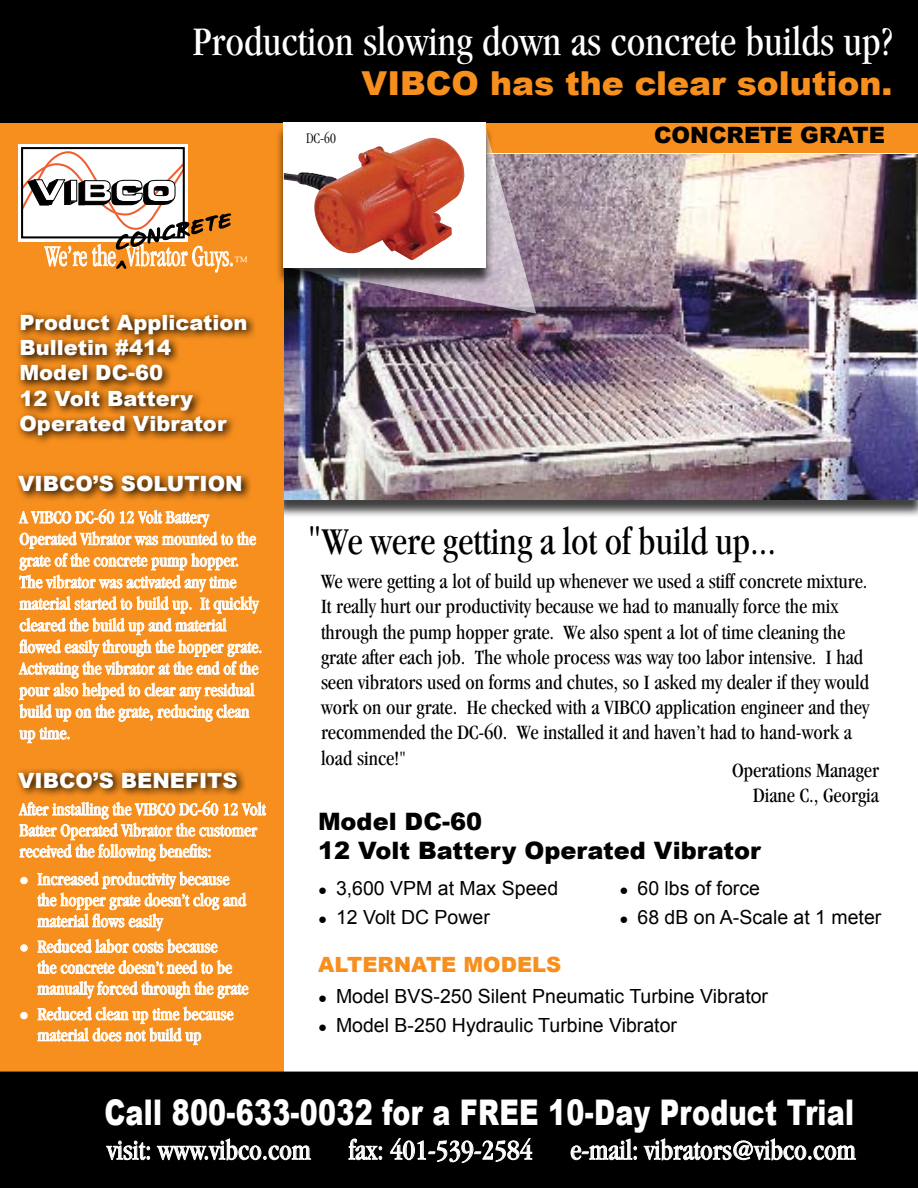
<style>
.page{position:relative;width:918px;height:1188px;background:#fff}
.page>*{position:absolute;margin:0;border:0;box-sizing:border-box;transform-origin:0 0}
.t1{font:condensed 42px "Garamond";color:#fff}
.t2{font:condensed 39.15px "Garamond";color:#000}
.t3{font:900 35.4px "Arial";letter-spacing:.01em;color:#fff;scale:.76 1}
.t4{font:900 33px "Arial";color:#f78f1e}
.t5{font:300 condensed 30px "Garamond";color:#fff;scale:.8 1}
.t6{font:condensed 28.5px "Garamond";color:#fff}
.t7{font:900 24px/28.8px "Arial";color:#000}
.t8{font:900 22.5px "Arial";color:#000}
.t9{font:condensed 21px/25.2px "Garamond";color:#000}
.t10{font:900 21px/25.2px "Arial";color:#fff}
.t11{font:900 21px "Arial";color:#f78f1e}
.t12{font:19.5px "Arial";color:#000}
.t13{font:condensed 18px/21.6px "Garamond";color:#fff}
.t14{font:15px "Annifont";color:#000}
.t15{font:300 condensed 15px "Garamond";color:#000}
.s1{font-size:15px}
.s2{font-family:"Arial";font-stretch:normal;font-size:15px}
.s3{font-size:43.5px}
</style>
<div class="page">
<div style="left:272px;top:156px;width:646px;height:362px;background:#000;opacity:.75"></div>
<img style="left:284px;top:154px;width:634px;height:345px">
<div style="left:0;top:116px;width:284px;height:968px;background:#f78f1e"></div>
<div style="left:0;top:1072px;width:918px;height:116px;background:#000"></div>
<svg style="left:106px;top:1140px;width:44px;height:20px"></svg>
<svg style="left:156px;top:1138px;width:155px;height:23px;background:#3e3e3e"></svg>
<svg style="left:348px;top:1138px;width:34px;height:22px"></svg>
<svg style="left:390px;top:1138px;width:143px;height:25px;background:#3b3b3b"></svg>
<svg style="left:570px;top:1138px;width:67px;height:22px"></svg>
<svg style="left:643px;top:1138px;width:213px;height:23px;background:#434343"></svg>
<svg style="left:17px;top:472px;width:234px;height:28px"></svg>
<svg style="left:18px;top:509px;width:244px;height:235px"></svg>
<svg style="left:17px;top:768px;width:228px;height:28px"></svg>
<svg style="left:18px;top:801px;width:249px;height:61px"></svg>
<svg style="left:20px;top:876px;width:8px;height:9px"></svg>
<svg style="left:37px;top:871px;width:210px;height:83px"></svg>
<svg style="left:20px;top:944px;width:8px;height:8px"></svg>
<svg style="left:37px;top:960px;width:195px;height:15px"></svg>
<svg style="left:37px;top:981px;width:212px;height:18px"></svg>
<svg style="left:20px;top:1011px;width:8px;height:9px"></svg>
<svg style="left:37px;top:1006px;width:197px;height:39px"></svg>
<div style="left:18px;top:144px;width:170px;height:98px;background:#fff"></div>
<div style="left:21px;top:147px;width:164px;height:91px;border:2px solid #000"></div>
<svg style="left:21px;top:150px;width:212px;height:123px"></svg>
<div style="left:279px;top:112px;width:639px;height:41px;background:#f78f1e"></div>
<div style="left:0;top:0;width:918px;height:123px;background:#000"></div>
<svg style="left:17px;top:312px;width:238px;height:131px"></svg>
<svg style="left:284px;top:154px;width:252px;height:160px;background:#8b7b8d"></svg>
<div style="left:275px;top:124px;width:219px;height:162px;background:#000;opacity:.75"></div>
<div style="left:284px;top:122px;width:202px;height:145px;background:#fff"></div>
<img style="left:284px;top:138px;width:181px;height:122px">
<h1 class="t1" style="left:193px;top:19px;width:701px">Production slowing down as concrete builds up?</h1>
<h3 class="t4" style="left:362px;top:59px;width:532px">VIBCO has the clear solution.</h3>
<p class="t14" style="left:112px;top:231px;width:121px;rotate:-12deg">CONCRETE</p>
<h3 class="t5" style="left:45px;top:240px;width:256px">We’re the<sub>^</sub>Vibrator Guys.<span class="s1">™</span></h3>
<p class="t10" style="left:20px;top:309px;width:229px">Product Application<br>Bulletin #414<br>Model DC-60<br>12 Volt Battery<br>Operated Vibrator</p>
<p class="t10" style="left:18px;top:470px;width:226px">VIBCO’S SOLUTION</p>
<p class="t13" style="left:20px;top:506px;width:244px">A VIBCO DC-60 12 Volt Battery Operated Vibrator was mounted to the grate of the concrete pump hopper.<br>The vibrator was activated any time material started to build up. It quickly cleared the build up and material flowed easily through the hopper grate.<br>Activating the vibrator at the end of the pour also helped to clear any residual build up on the grate, reducing clean up time.</p>
<p class="t10" style="left:18px;top:767px;width:221px">VIBCO’S BENEFITS</p>
<p class="t13" style="left:20px;top:799px;width:248px;line-height:21px">After installing the VIBCO DC-60 12 Volt<br>Batter Operated Vibrator the customer received the following benefits:</p>
<p class="t13" style="left:38px;top:868px;width:210px;line-height:21px;text-indent:-18px"><span class="s2">●</span> Increased productivity because the hopper grate doesn’t clog and material flows easily</p>
<p class="t13" style="left:38px;top:936px;width:212px;line-height:21px;text-indent:-18px"><span class="s2">●</span> Reduced labor costs because<br>the concrete doesn’t need to be manually forced through the grate</p>
<p class="t13" style="left:38px;top:1003px;width:197px;line-height:21px;text-indent:-18px"><span class="s2">●</span> Reduced clean up time because material does not build up</p>
<p class="t15" style="left:306px;top:130px;width:31px">DC-60</p>
<p class="t8" style="left:654px;top:119px;width:232px">CONCRETE GRATE</p>
<h2 class="t2" style="left:308px;top:520px;width:470px"><span class="s3">"</span>We were getting a lot of build up...</h2>
<p class="t9" style="left:321px;top:569px;width:550px">We were getting a lot of build up whenever we used a stiff concrete mixture.<br>It really hurt our productivity because we had to manually force the mix through the pump hopper grate. We also spent a lot of time cleaning the grate after each job. The whole process was way too labor intensive. I had seen vibrators used on forms and chutes, so I asked my dealer if they would work on our grate. He checked with a VIBCO application engineer and they recommended the DC-60. We installed it and haven’t had to hand-work a load since!"</p>
<p class="t9" style="left:732px;top:757px;width:148px;text-align:right">Operations Manager<br>Diane C., Georgia</p>
<h3 class="t7" style="left:318px;top:806px;width:444px">Model DC-60<br>12 Volt Battery Operated Vibrator</h3>
<p class="t12" style="left:318px;top:875px;width:242px"><span class="s1">●</span> 3,600 VPM at Max Speed</p>
<p class="t12" style="left:318px;top:904px;width:173px"><span class="s1">●</span> 12 Volt DC Power</p>
<p class="t12" style="left:620px;top:875px;width:142px"><span class="s1">●</span> 60 lbs of force</p>
<p class="t12" style="left:620px;top:904px;width:263px"><span class="s1">●</span> 68 dB on A-Scale at 1 meter</p>
<p class="t11" style="left:318px;top:949px;width:245px">ALTERNATE MODELS</p>
<p class="t12" style="left:318px;top:983px;width:452px"><span class="s1">●</span> Model BVS-250 Silent Pneumatic Turbine Vibrator</p>
<p class="t12" style="left:318px;top:1012px;width:361px"><span class="s1">●</span> Model B-250 Hydraulic Turbine Vibrator</p>
<h3 class="t3" style="left:104px;top:1086px;width:988px">Call 800-633-0032 for a FREE 10-Day Product Trial</h3>
<h3 class="t6" style="left:107px;top:1134px;width:205px">visit: www.vibco.com</h3>
<h3 class="t6" style="left:349px;top:1134px;width:185px">fax: 401-539-2584</h3>
<h3 class="t6" style="left:570px;top:1134px;width:287px">e-mail: vibrators@vibco.com</h3>
</div>
